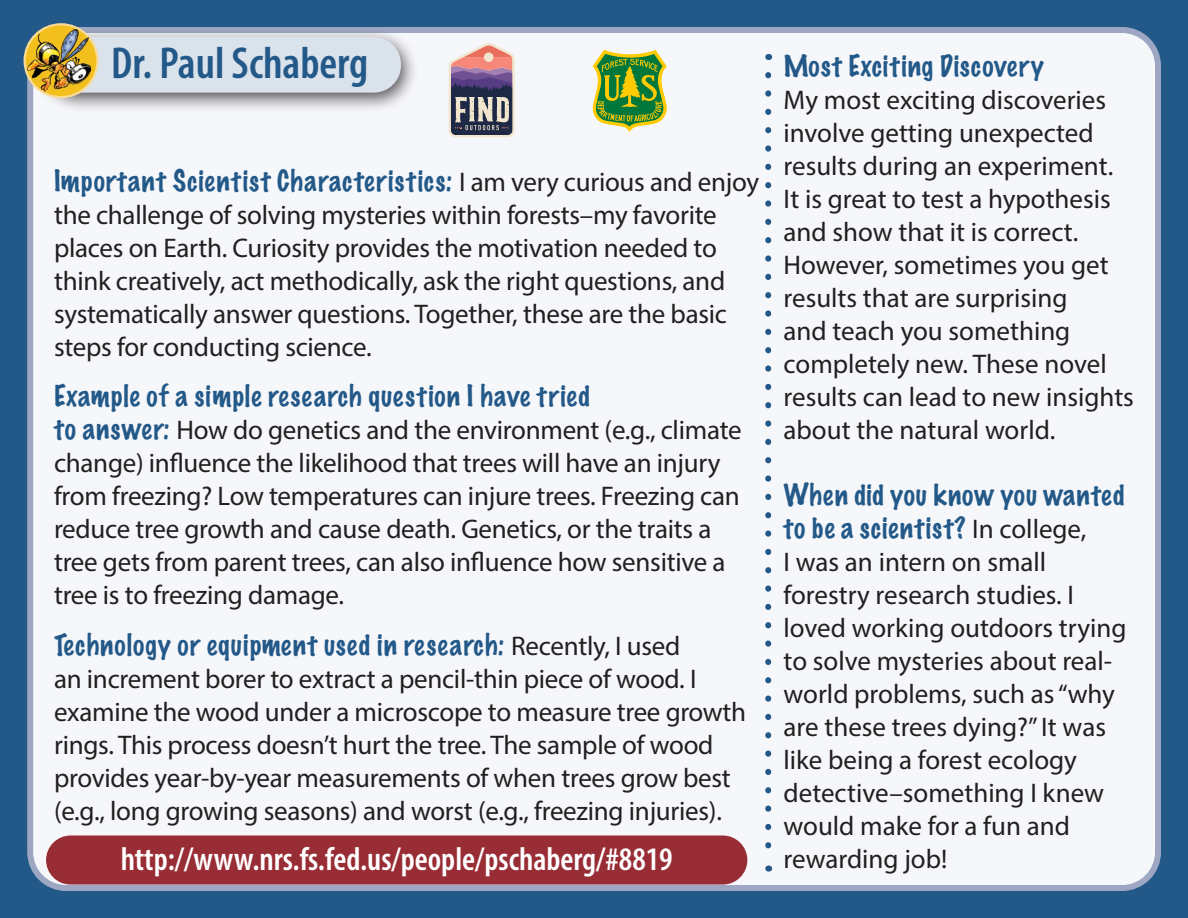
<style>
.page{position:relative;width:1188px;height:918px;background:#235989}
.page>*{position:absolute;margin:0;border:0;box-sizing:border-box;transform-origin:0 0}
.Name{font:600 condensed 45px "Myriad Pro";color:#235989}
.Back_WEB{font:600 condensed 33px "Myriad Pro";color:#fff}
.subheads{font:27px/33px "Myriad Pro";letter-spacing:-.01em;color:#231f20}
.text{font:27px/33px "Myriad Pro";color:#231f20}
.subheads-2{font:100 27px "Marker Felt";letter-spacing:.035em;color:#235989}
.s1{font-family:"Marker Felt";font-weight:100;color:#235989}
</style>
<div class="page">
<div style="left:30px;top:30px;width:1128px;height:858px;background:#f6f7fa;border-radius:36px"></div>
<div style="left:27px;top:27px;width:1134px;height:864px;border:6px solid #9da7c3;border-radius:36px"></div>
<div style="left:35px;top:27px;width:384px;height:86px;background:#231f20;opacity:.75"></div>
<div style="left:46px;top:37px;width:355px;height:56px;background:#dae2eb;border-radius:27px"></div>
<svg style="left:25px;top:24px;width:72px;height:73px"></svg>
<div style="left:24px;top:23px;width:75px;height:75px;border:2px solid #f9db93;border-radius:50%"></div>
<img style="left:25px;top:29px;width:73px;height:64px">
<svg style="left:765px;top:75px;width:6px;height:774px"></svg>
<div style="left:46px;top:836px;width:701px;height:49px;background:#982d35;border-radius:25px"></div>
<svg style="left:592px;top:50px;width:75px;height:82px"></svg>
<svg style="left:449px;top:43px;width:66px;height:94px;background:#927e8b"></svg>
<p class="Name" style="left:111px;top:35px;width:259px">Dr. Paul Schaberg</p>
<p class="subheads" style="left:54px;top:165px;width:707px"><span class="s1">Important Scientist Characteristics:</span> I am very curious and enjoy the challenge of solving mysteries within forests–my favorite places on Earth. Curiosity provides the motivation needed to think creatively, act methodically, ask the right questions, and systematically answer questions. Together, these are the basic steps for conducting science.</p>
<p class="subheads-2" style="left:54px;top:375px;width:537px">Example of a simple research question I have tried</p>
<p class="subheads" style="left:54px;top:413px;width:689px"><span class="s1">to answer:</span> How do genetics and the environment (e.g., climate change) influence the likelihood that trees will have an injury from freezing? Low temperatures can injure trees. Freezing can reduce tree growth and cause death. Genetics, or the traits a tree gets from parent trees, can also influence how sensitive a tree is to freezing damage.</p>
<p class="subheads" style="left:54px;top:629px;width:694px"><span class="s1">Technology or equipment used in research:</span> Recently, I used<br>an increment borer to extract a pencil-thin piece of wood. I examine the wood under a microscope to measure tree growth rings. This process doesn’t hurt the tree. The sample of wood provides year-by-year measurements of when trees grow best (e.g., long growing seasons) and worst (e.g., freezing injuries).</p>
<p class="Back_WEB" style="left:121px;top:838px;width:554px">http://www.nrs.fs.fed.us/people/pschaberg/#8819</p>
<p class="subheads-2" style="left:784px;top:44px;width:262px">Most Exciting Discovery</p>
<p class="text" style="left:784px;top:83px;width:352px">My most exciting discoveries involve getting unexpected results during an experiment.<br>It is great to test a hypothesis and show that it is correct.<br>However, sometimes you get results that are surprising<br>and teach you something completely new. These novel results can lead to new insights about the natural world.</p>
<p class="subheads" style="left:784px;top:479px;width:344px"><span class="s1">When did you know you wanted to be a scientist?</span> In college,<br>I was an intern on small forestry research studies. I loved working outdoors trying to solve mysteries about real&shy;world problems, such as “why are these trees dying?” It was like being a forest ecology detective–something I knew would make for a fun and rewarding job!</p>
</div>
